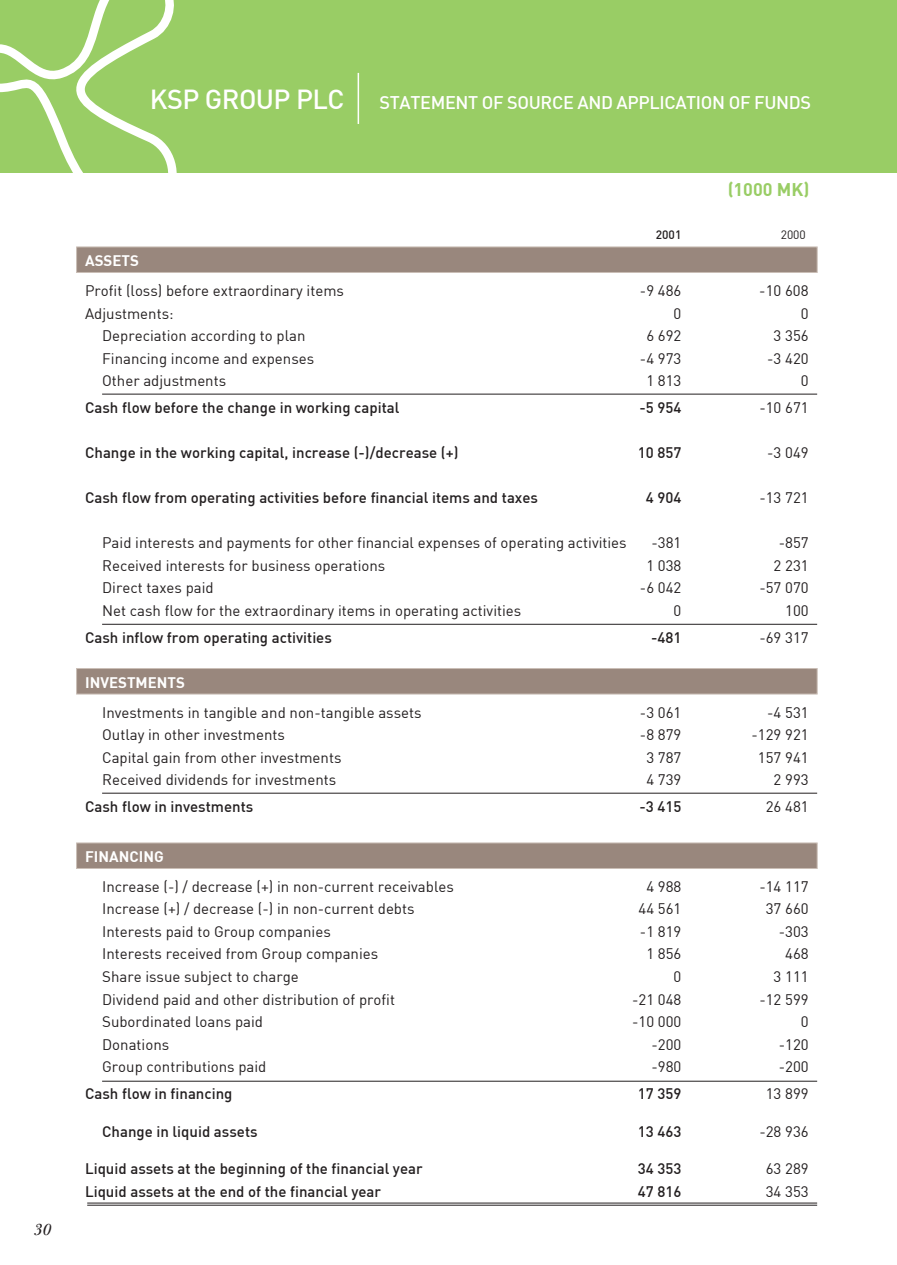
<style>
.page{position:relative;width:897px;height:1265px;background:#fff}
.page>*{position:absolute;margin:0;border:0;box-sizing:border-box;transform-origin:0 0}
.t1{font:500 27px "DIN";letter-spacing:-.02em;color:#fff}
.t2{font:500 18px "DIN";letter-spacing:-.02em;color:#fff}
.t3{font:700 18px "DIN";color:#99cd65}
.t4{font:italic 18px "Bulmer";color:#231f20}
.t5{font:15px "DIN";color:#231f20}
.t6{font:500 15px "DIN";color:#231f20}
.t7{font:700 15px "DIN";color:#fff}
.t8{font:500 12px "DIN";color:#231f20}
.t9{font:12px "DIN";color:#231f20}
.s1{font-style:inherit}
</style>
<div class="page">
<div style="left:76px;top:842px;width:741px;height:26px;background:#99877d;border:1px solid #cabeb6"></div>
<div style="left:76px;top:668px;width:741px;height:26px;background:#99877d;border:1px solid #cabeb6"></div>
<div style="left:0;top:0;width:896px;height:173px;background:#99cd65"></div>
<svg style="left:0;top:0;width:177px;height:173px"></svg>
<hr style="left:357px;top:73px;width:2px;height:51px;background:#fff">
<div style="left:76px;top:246px;width:741px;height:27px;background:#99877d;border:1px solid #cabeb6"></div>
<hr style="left:102px;top:394px;width:714px;height:1px;background:#231f20">
<hr style="left:102px;top:792px;width:714px;height:1px;background:#231f20">
<hr style="left:102px;top:624px;width:714px;height:1px;background:#231f20">
<hr style="left:102px;top:1080px;width:714px;height:1px;background:#231f20">
<hr style="left:87px;top:1202px;width:729px;height:1px;background:#231f20">
<hr style="left:87px;top:1204px;width:729px;height:1px;background:#231f20">
<p class="t4" style="left:34px;top:1222px;width:19px">30</p>
<h1 class="t1" style="left:150px;top:82px;width:196px">KSP GROUP PLC</h1>
<p class="t2" style="left:379px;top:91px;width:433px">STATEMENT OF SOURCE AND APPLICATION OF FUNDS</p>
<p class="t3" style="left:727px;top:177px;width:83px">(1000 MK)</p>
<p class="t8" style="left:655px;top:227px;width:27px">2001</p>
<p class="t9" style="left:780px;top:227px;width:27px">2000</p>
<p class="t7" style="left:85px;top:251px;width:55px">ASSETS</p>
<p class="t5" style="left:85px;top:281px;width:260px">Profit (loss) before extraordinary items</p>
<p class="t5" style="left:639px;top:281px;width:43px">-9 486</p>
<p class="t5" style="left:759px;top:281px;width:51px">-10 608</p>
<p class="t5" style="left:85px;top:304px;width:90px">Adjustments:</p>
<p class="t5" style="left:673px;top:304px;width:9px">0</p>
<p class="t5" style="left:800px;top:304px;width:9px">0</p>
<p class="t5" style="left:102px;top:326px;width:205px">Depreciation according to plan</p>
<p class="t5" style="left:646px;top:326px;width:37px">6 692</p>
<p class="t5" style="left:773px;top:326px;width:37px">3 356</p>
<p class="t5" style="left:102px;top:349px;width:213px">Financing income and expenses</p>
<p class="t5" style="left:639px;top:349px;width:43px">-4 973</p>
<p class="t5" style="left:766px;top:349px;width:43px">-3 420</p>
<p class="t5" style="left:102px;top:371px;width:125px">Other adjustments</p>
<p class="t5" style="left:646px;top:371px;width:37px">1 813</p>
<p class="t5" style="left:800px;top:371px;width:9px">0</p>
<p class="t6" style="left:85px;top:398px;width:316px">Cash flow before the change in working capital</p>
<p class="t6" style="left:639px;top:398px;width:43px">-5 954</p>
<p class="t5" style="left:759px;top:398px;width:51px">-10 671</p>
<p class="t6" style="left:85px;top:443px;width:375px">Change in the working capital, increase (-)/decrease (+)</p>
<p class="t6" style="left:637px;top:443px;width:45px">10 857</p>
<p class="t5" style="left:766px;top:443px;width:43px">-3 049</p>
<p class="t6" style="left:85px;top:488px;width:454px">Cash flow from operating activities before financial items and taxes</p>
<p class="t6" style="left:645px;top:488px;width:37px">4 904</p>
<p class="t5" style="left:759px;top:488px;width:51px">-13 721</p>
<p class="t5" style="left:102px;top:533px;width:526px">Paid interests and payments for other financial expenses of operating activities</p>
<p class="t5" style="left:651px;top:533px;width:31px">-381</p>
<p class="t5" style="left:778px;top:533px;width:31px">-857</p>
<p class="t5" style="left:102px;top:556px;width:284px">Received interests for business operations</p>
<p class="t5" style="left:646px;top:556px;width:37px">1 038</p>
<p class="t5" style="left:773px;top:556px;width:37px">2 231</p>
<p class="t5" style="left:102px;top:578px;width:113px">Direct taxes paid</p>
<p class="t5" style="left:639px;top:578px;width:43px">-6 042</p>
<p class="t5" style="left:759px;top:578px;width:51px">-57 070</p>
<p class="t5" style="left:102px;top:601px;width:420px">Net cash flow for the extraordinary items in operating activities</p>
<p class="t5" style="left:673px;top:601px;width:9px">0</p>
<p class="t5" style="left:784px;top:601px;width:25px">100</p>
<p class="t6" style="left:85px;top:627px;width:248px">Cash inflow from operating activities</p>
<p class="t6" style="left:650px;top:627px;width:32px">-481</p>
<p class="t5" style="left:759px;top:628px;width:51px">-69 317</p>
<p class="t7" style="left:85px;top:672px;width:101px">INVESTMENTS</p>
<p class="t5" style="left:102px;top:703px;width:321px">Investments in tangible and non-tangible assets</p>
<p class="t5" style="left:639px;top:703px;width:43px">-3 061</p>
<p class="t5" style="left:766px;top:703px;width:43px">-4 531</p>
<p class="t5" style="left:102px;top:725px;width:184px">Outlay in other investments</p>
<p class="t5" style="left:639px;top:725px;width:43px">-8 879</p>
<p class="t5" style="left:751px;top:725px;width:59px">-129 921</p>
<p class="t5" style="left:102px;top:748px;width:241px">Capital gain from other investments</p>
<p class="t5" style="left:646px;top:748px;width:37px">3 787</p>
<p class="t5" style="left:757px;top:748px;width:52px">157 941</p>
<p class="t5" style="left:102px;top:770px;width:235px">Received dividends for investments</p>
<p class="t5" style="left:638px;top:770px;width:44px"><span class="s1">!!</span>4 739</p>
<p class="t5" style="left:773px;top:770px;width:37px">2 993</p>
<p class="t6" style="left:85px;top:797px;width:170px">Cash flow in investments</p>
<p class="t6" style="left:639px;top:797px;width:43px">-3 415</p>
<p class="t5" style="left:765px;top:797px;width:44px">26 481</p>
<p class="t7" style="left:85px;top:846px;width:80px">FINANCING</p>
<p class="t5" style="left:102px;top:877px;width:353px">Increase (-) / decrease (+) in non-current receivables</p>
<p class="t5" style="left:646px;top:877px;width:37px">4 988</p>
<p class="t5" style="left:759px;top:877px;width:51px">-14 117</p>
<p class="t5" style="left:102px;top:899px;width:314px">Increase (+) / decrease (-) in non-current debts</p>
<p class="t5" style="left:638px;top:899px;width:44px">44 561</p>
<p class="t5" style="left:765px;top:899px;width:44px">37 660</p>
<p class="t5" style="left:102px;top:922px;width:230px">Interests paid to Group companies</p>
<p class="t5" style="left:639px;top:922px;width:43px">-1 819</p>
<p class="t5" style="left:778px;top:922px;width:31px">-303</p>
<p class="t5" style="left:102px;top:944px;width:277px">Interests received from Group companies</p>
<p class="t5" style="left:646px;top:944px;width:37px">1 856</p>
<p class="t5" style="left:784px;top:944px;width:25px">468</p>
<p class="t5" style="left:102px;top:967px;width:198px">Share issue subject to charge</p>
<p class="t5" style="left:673px;top:967px;width:9px">0</p>
<p class="t5" style="left:773px;top:967px;width:37px">3 111</p>
<p class="t5" style="left:102px;top:989px;width:294px">Dividend paid and other distribution of profit</p>
<p class="t5" style="left:632px;top:989px;width:51px">-21 048</p>
<p class="t5" style="left:759px;top:989px;width:51px">-12 599</p>
<p class="t5" style="left:102px;top:1012px;width:162px">Subordinated loans paid</p>
<p class="t5" style="left:632px;top:1012px;width:51px">-10 000</p>
<p class="t5" style="left:800px;top:1012px;width:9px">0</p>
<p class="t5" style="left:102px;top:1034px;width:68px">Donations</p>
<p class="t5" style="left:651px;top:1034px;width:31px">-200</p>
<p class="t5" style="left:778px;top:1034px;width:31px">-120</p>
<p class="t5" style="left:102px;top:1057px;width:166px">Group contributions paid</p>
<p class="t5" style="left:651px;top:1057px;width:31px">-980</p>
<p class="t5" style="left:778px;top:1057px;width:31px">-200</p>
<p class="t6" style="left:85px;top:1083px;width:149px">Cash flow in financing</p>
<p class="t6" style="left:637px;top:1083px;width:45px">17 359</p>
<p class="t5" style="left:765px;top:1084px;width:44px">13 899</p>
<p class="t6" style="left:102px;top:1121px;width:157px">Change in liquid assets</p>
<p class="t6" style="left:637px;top:1121px;width:45px">13 463</p>
<p class="t5" style="left:759px;top:1121px;width:51px">-28 936</p>
<p class="t6" style="left:85px;top:1158px;width:339px">Liquid assets at the beginning of the financial year</p>
<p class="t6" style="left:637px;top:1158px;width:45px">34 353</p>
<p class="t5" style="left:765px;top:1159px;width:44px">63 289</p>
<p class="t6" style="left:85px;top:1181px;width:297px">Liquid assets at the end of the financial year</p>
<p class="t6" style="left:637px;top:1181px;width:45px">47 816</p>
<p class="t5" style="left:765px;top:1181px;width:44px">34 353</p>
</div>
